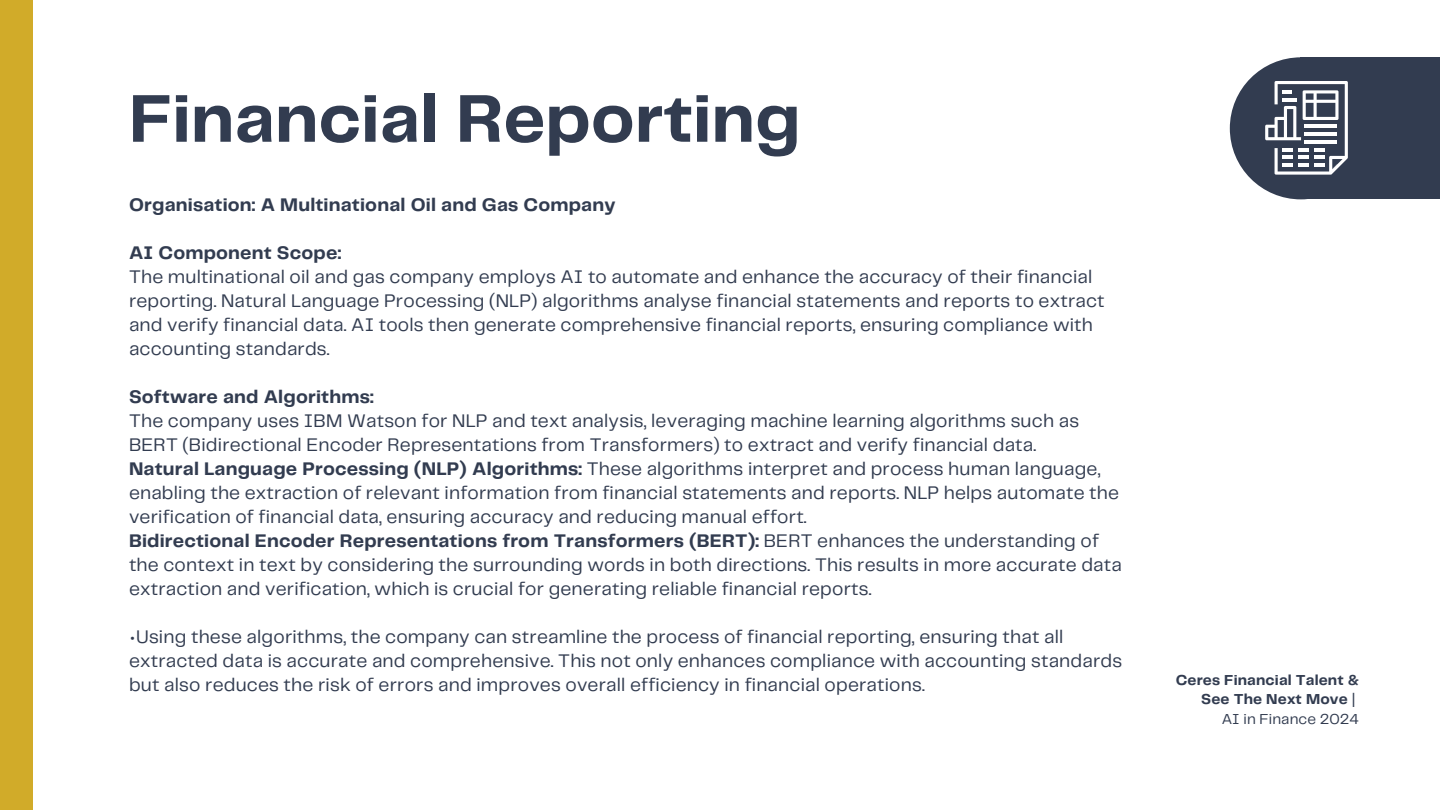
<style>
.page{position:relative;width:1440px;height:810px;background:#fff}
.page>*{position:absolute;margin:0;border:0;box-sizing:border-box;transform-origin:0 0}
.t1{font:700 70px "Telegraf";color:#323c50}
.t2{font:19px/24px "Telegraf";letter-spacing:.01em;color:#323c50}
.t3{font:700 19px "Telegraf";letter-spacing:.01em;color:#323c50}
.t4{font:700 15px/19.5px "Telegraf";letter-spacing:.01em;color:#323c50;text-align:right}
.t5{font:15px "Telegraf";letter-spacing:.01em;color:#323c50}
.s1{font-weight:700}
.s2{font-weight:400}
</style>
<div class="page">
<div style="left:0;top:0;width:32px;height:810px;background:#d1ab29"></div>
<div style="left:1301px;top:57px;width:139px;height:142px;background:#323c50"></div>
<div style="left:1230px;top:57px;width:142px;height:142px;background:#323c50;border-radius:50%"></div>
<svg style="left:1265px;top:81px;width:83px;height:94px"></svg>
<p class="t1" style="left:129px;top:89px;width:673px">Financial Reporting</p>
<h1 class="t3" style="left:129px;top:197px;width:488px">Organisation: A Multinational Oil and Gas Company</h1>
<h2 class="t2" style="left:129px;top:242px;width:977px"><span class="s1">AI Component Scope:<br></span>The multinational oil and gas company employs AI to automate and enhance the accuracy of their financial reporting. Natural Language Processing (NLP) algorithms analyse financial statements and reports to extract and verify financial data. AI tools then generate comprehensive financial reports, ensuring compliance with accounting standards.</h2>
<h3 class="t2" style="left:129px;top:386px;width:994px"><span class="s1">Software and Algorithms:<br></span>The company uses IBM Watson for NLP and text analysis, leveraging machine learning algorithms such as BERT (Bidirectional Encoder Representations from Transformers) to extract and verify financial data.<br><span class="s1">Natural Language Processing (NLP) Algorithms:</span> These algorithms interpret and process human language, enabling the extraction of relevant information from financial statements and reports. NLP helps automate the verification of financial data, ensuring accuracy and reducing manual effort.<br><span class="s1">Bidirectional Encoder Representations from Transformers (BERT):</span> BERT enhances the understanding of the context in text by considering the surrounding words in both directions. This results in more accurate data extraction and verification, which is crucial for generating reliable financial reports.</h3>
<h3 class="t2" style="left:129px;top:626px;width:995px">•Using these algorithms, the company can streamline the process of financial reporting, ensuring that all extracted data is accurate and comprehensive. This not only enhances compliance with accounting standards but also reduces the risk of errors and improves overall efficiency in financial operations.</h3>
<h3 class="t4" style="left:1176px;top:671px;width:185px">Ceres Financial Talent &amp;<br>See The Next Move <span class="s2">|</span></h3>
<p class="t5" style="left:1222px;top:712px;width:139px">AI in Finance 2024</p>
</div>
